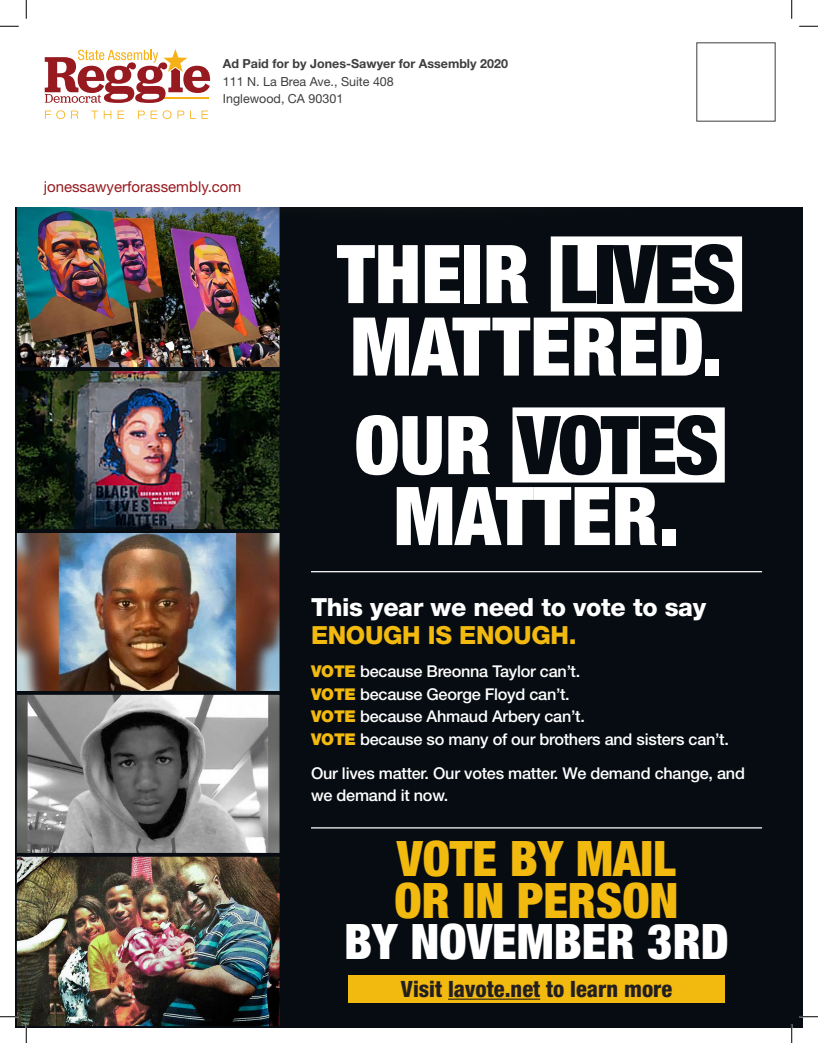
<style>
.page{position:relative;width:818px;height:1043px;background:#fff}
.page>*{position:absolute;margin:0;border:0;box-sizing:border-box;transform-origin:0 0}
.t1{font:900 condensed 81.12px/72.5px "Helvetica Neue LT Std";color:#fff}
.t2{font:900 condensed 49px/41.6px "Helvetica Neue LT Std";color:#f2b90f;text-align:center}
.t3{font:800 25px/27.5px "Helvetica Neue LT Std";letter-spacing:-.015em;color:#fff}
.t4{font:800 condensed 22.5px "Helvetica Neue LT Std";color:#231f20}
.t5{font:500 16.25px/22.5px "Helvetica Neue LT Std";letter-spacing:-.015em;color:#fff}
.t6{font:15px "Helvetica Neue LT Std";color:#961a20}
.t7{font:12.5px "Helvetica Neue LT Std";color:#3e3e3f}
.t8{font:700 12.5px "Helvetica Neue LT Std";color:#3e3e3f}
.s1{color:#060c11}
.s2{color:#f2b90f}
.s3{font-weight:900;color:#f2b90f}
.s4{color:#fff}
</style>
<div class="page">
<div style="left:15px;top:206px;width:787px;height:822px;background:#060c11"></div>
<img style="left:15px;top:206px;width:265px;height:161px">
<img style="left:16px;top:533px;width:264px;height:158px">
<img style="left:17px;top:367px;width:263px;height:163px">
<svg style="left:16px;top:694px;width:264px;height:159px;background:#8b8c8b"></svg>
<img style="left:15px;top:856px;width:265px;height:172px">
<div style="left:23px;top:90px;width:771px;height:135px;background:#231f20;opacity:.75"></div>
<div style="left:15px;top:15px;width:787px;height:191px;background:#fff"></div>
<svg style="left:45px;top:110px;width:20px;height:9px"></svg>
<svg style="left:71px;top:111px;width:7px;height:8px"></svg>
<svg style="left:91px;top:111px;width:7px;height:8px"></svg>
<svg style="left:104px;top:111px;width:7px;height:8px"></svg>
<svg style="left:118px;top:111px;width:6px;height:8px"></svg>
<svg style="left:138px;top:111px;width:7px;height:8px"></svg>
<svg style="left:151px;top:111px;width:6px;height:8px"></svg>
<svg style="left:163px;top:110px;width:8px;height:9px"></svg>
<svg style="left:177px;top:111px;width:7px;height:8px"></svg>
<svg style="left:190px;top:111px;width:18px;height:8px"></svg>
<svg style="left:45px;top:49px;width:165px;height:54px"></svg>
<div style="left:550px;top:236px;width:192px;height:75px;background:#fff"></div>
<div style="left:512px;top:407px;width:212px;height:75px;background:#fff"></div>
<hr style="left:311px;top:571px;width:451px;height:1px;background:#fff">
<hr style="left:311px;top:827px;width:451px;height:1px;background:#fff">
<div style="left:348px;top:975px;width:376px;height:28px;background:#f2b90f"></div>
<hr style="left:448px;top:998px;width:92px;height:1px;background:#231f20">
<svg style="left:0;top:25px;width:19px;height:2px"></svg>
<svg style="left:799px;top:25px;width:19px;height:2px"></svg>
<svg style="left:0;top:1015px;width:19px;height:2px"></svg>
<svg style="left:799px;top:1015px;width:19px;height:2px"></svg>
<svg style="left:25px;top:0;width:2px;height:19px"></svg>
<svg style="left:25px;top:1024px;width:2px;height:18px"></svg>
<svg style="left:791px;top:0;width:1px;height:19px"></svg>
<svg style="left:790px;top:1024px;width:2px;height:18px"></svg>
<p class="t8" style="left:223px;top:56px;width:286px">Ad Paid for by Jones-Sawyer for Assembly 2020</p>
<p class="t7" style="left:223px;top:74px;width:172px">111 N. La Brea Ave., Suite 408</p>
<p class="t7" style="left:223px;top:91px;width:122px">Inglewood, CA 90301</p>
<p class="t6" style="left:44px;top:178px;width:199px">jonessawyerforassembly.com</p>
<p class="t1" style="left:337px;top:237px;width:400px">THEIR <span class="s1">LIVES<br></span>MATTERED.</p>
<p class="t1" style="left:354px;top:408px;width:366px;line-height:70.9px;text-align:center">OUR <span class="s1">VOTES<br></span>MATTER.</p>
<p class="t3" style="left:311px;top:593px;width:396px">This year we need to vote to say<br><span class="s2">ENOUGH IS ENOUGH.</span></p>
<p class="t5" style="left:311px;top:660px;width:271px"><span class="s3">VOTE</span> because Breonna Taylor can’t.</p>
<p class="t5" style="left:311px;top:682px;width:260px"><span class="s3">VOTE</span> because George Floyd can’t.</p>
<p class="t5" style="left:311px;top:705px;width:275px"><span class="s3">VOTE</span> because Ahmaud Arbery can’t.</p>
<p class="t5" style="left:311px;top:727px;width:419px"><span class="s3">VOTE</span> because so many of our brothers and sisters can’t.</p>
<p class="t5" style="left:311px;top:761px;width:435px">Our lives matter. Our votes matter. We demand change, and we demand it now.</p>
<p class="t2" style="left:344px;top:837px;width:386px">VOTE BY MAIL<br>OR IN PERSON<br><span class="s4">BY NOVEMBER 3RD</span></p>
<p class="t4" style="left:401px;top:975px;width:273px">Visit lavote.net to learn more</p>
</div>
